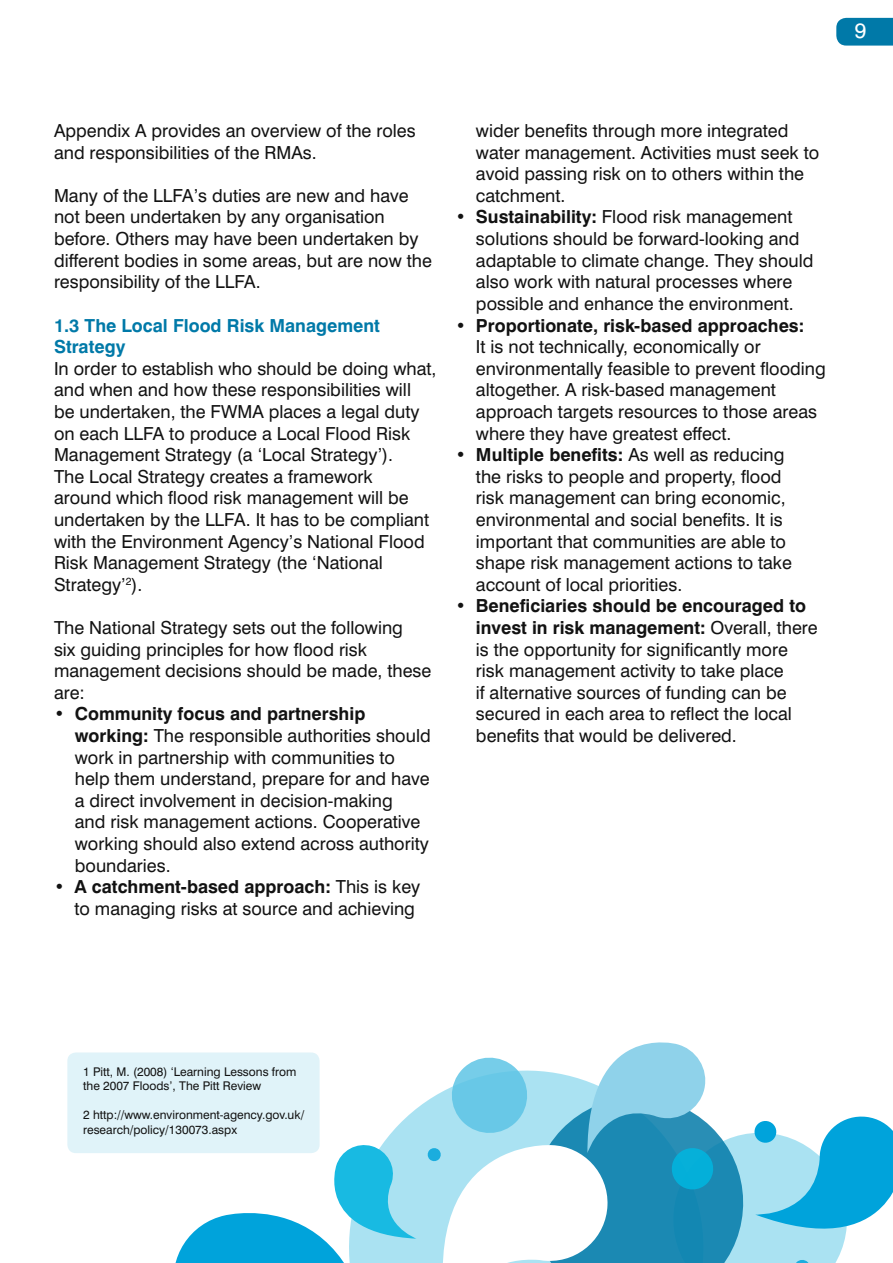
<style>
.page{position:relative;width:893px;height:1263px;background:#fff}
.page>*{position:absolute;margin:0;border:0;box-sizing:border-box;transform-origin:0 0}
.t1{font:21px "Swiss 721 BT";color:#fff}
.t2{font:18px/21.6px "Swiss 721 BT";color:#121212}
.t3{font:700 18px/21.6px "Swiss 721 BT";color:#0079a8}
.t4{font:12px/14.4px "Swiss 721 BT";color:#121212}
.s1{font-weight:700}
</style>
<div class="page">
<svg style="left:836px;top:18px;width:57px;height:28px;background:#0b7fab"></svg>
<svg style="left:175px;top:1042px;width:718px;height:221px"></svg>
<div style="left:67px;top:1052px;width:253px;height:101px;background:#e0f3f9;border-radius:9px"></div>
<p class="t1" style="left:855px;top:18px;width:13px">9</p>
<p class="t2" style="left:54px;top:120px;width:363px">Appendix A provides an overview of the roles and responsibilities of the RMAs.</p>
<p class="t2" style="left:54px;top:185px;width:379px">Many of the LLFA’s duties are new and have not been undertaken by any organisation before. Others may have been undertaken by different bodies in some areas, but are now the responsibility of the LLFA.</p>
<p class="t3" style="left:54px;top:314px;width:327px">1.3 The Local Flood Risk Management<br>Strategy</p>
<p class="t2" style="left:54px;top:357px;width:384px">In order to establish who should be doing what, and when and how these responsibilities will<br>be undertaken, the FWMA places a legal duty on each LLFA to produce a Local Flood Risk Management Strategy (a ‘Local Strategy’).<br>The Local Strategy creates a framework<br>around which flood risk management will be undertaken by the LLFA. It has to be compliant with the Environment Agency’s National Flood Risk Management Strategy (the ‘National Strategy’<sup>2</sup>).</p>
<p class="t2" style="left:54px;top:617px;width:379px">The National Strategy sets out the following<br>six guiding principles for how flood risk management decisions should be made, these are:</p>
<p class="t2" style="left:75px;top:703px;width:357px;text-indent:-21px"><span class="s1">• Community focus and partnership working:</span> The responsible authorities should work in partnership with communities to help them understand, prepare for and have a direct involvement in decision-making<br>and risk management actions. Cooperative working should also extend across authority boundaries.</p>
<p class="t2" style="left:54px;top:876px;width:368px;text-align:right">• <span class="s1">A catchment-based approach:</span> This is key to managing risks at source and achieving</p>
<p class="t2" style="left:476px;top:120px;width:345px">wider benefits through more integrated water management. Activities must seek to avoid passing risk on to others within the catchment.</p>
<p class="t2" style="left:476px;top:206px;width:339px;text-indent:-20px">• <span class="s1">Sustainability:</span> Flood risk management solutions should be forward-looking and adaptable to climate change. They should also work with natural processes where possible and enhance the environment.</p>
<p class="t2" style="left:476px;top:314px;width:351px;text-indent:-20px">• <span class="s1">Proportionate, risk-based approaches:<br></span>It is not technically, economically or environmentally feasible to prevent flooding altogether. A risk-based management approach targets resources to those areas where they have greatest effect.</p>
<p class="t2" style="left:476px;top:444px;width:318px;text-indent:-20px">• <span class="s1">Multiple benefits:</span> As well as reducing the risks to people and property, flood risk management can bring economic, environmental and social benefits. It is important that communities are able to shape risk management actions to take account of local priorities.</p>
<p class="t2" style="left:476px;top:595px;width:343px;text-indent:-20px">• <span class="s1">Beneficiaries should be encouraged to invest in risk management:</span> Overall, there is the opportunity for significantly more risk management activity to take place<br>if alternative sources of funding can be secured in each area to reflect the local benefits that would be delivered.</p>
<p class="t4" style="left:83px;top:1064px;width:215px">1 Pitt, M. (2008) ‘Learning Lessons from the 2007 Floods’, The Pitt Review</p>
<p class="t4" style="left:83px;top:1108px;width:223px">2 http://www.environment-agency.gov.uk/ research/policy/130073.aspx</p>
</div>
